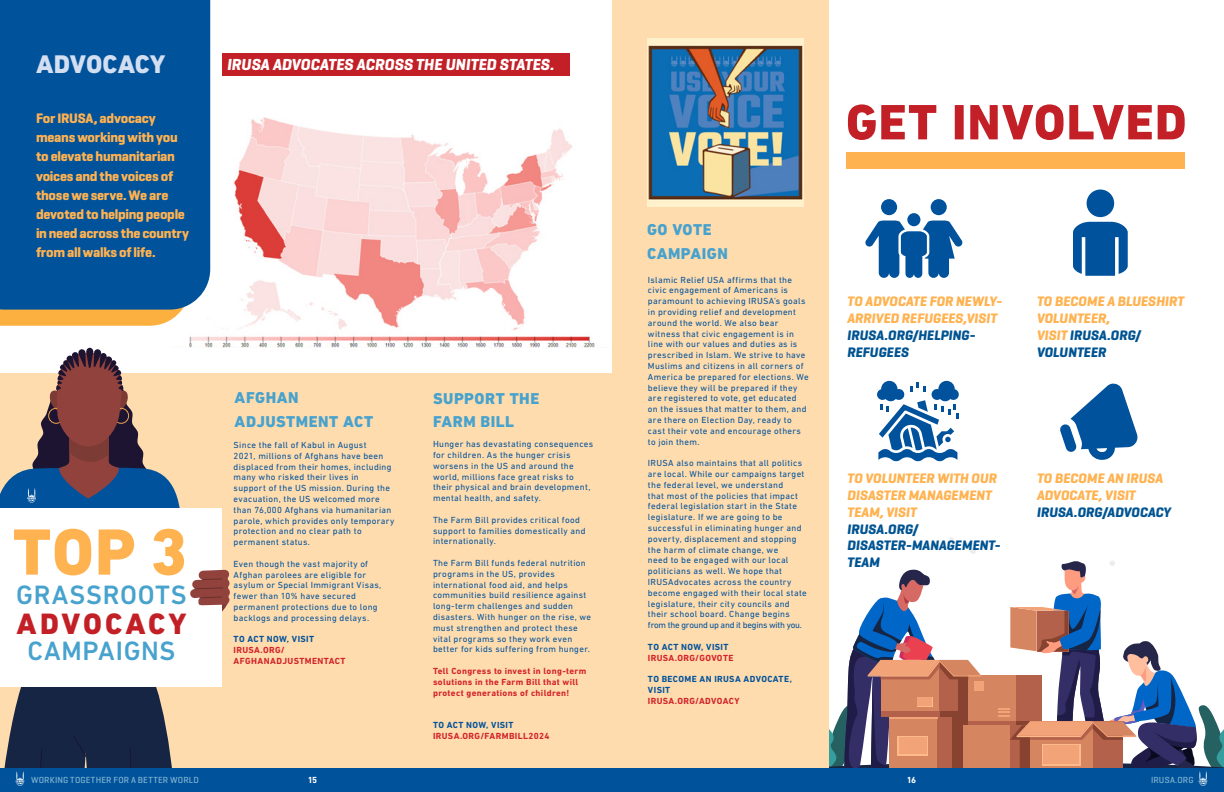
<style>
.page{position:relative;width:1224px;height:792px;background:#fff}
.page>*{position:absolute;margin:0;border:0;box-sizing:border-box;transform-origin:0 0}
.t1{font:800 66.4px "DIN Next LT Pro";color:#ffb250}
.t2{font:800 50.5px "DIN Next LT Pro";letter-spacing:.02em;color:#c22026}
.t3{font:800 30px "DIN Next LT Pro";letter-spacing:.1em;color:#c22026}
.t4{font:500 27px "DIN Next LT Pro";letter-spacing:.025em;color:#47a2cd}
.t5{font:800 26px "DIN Next LT Pro";color:#d4def1}
.t6{font:italic 700 16.3px "Geogrotesque";letter-spacing:-.005em;color:#fff}
.t7{font:800 16px/23.5px "DIN Next LT Pro";letter-spacing:.03em;color:#47a2cd}
.t8{font:italic 700 14px/16.8px "Geogrotesque";color:#ffb250}
.t9{font:700 14px/19.2px "Geogrotesque";letter-spacing:-.02em;color:#ffb250}
.t10{font:italic 700 14px/16.8px "Geogrotesque";letter-spacing:-.005em;color:#005492}
.t11{font:9px/10.8px "DIN Next LT Pro";letter-spacing:.035em;color:#00529b}
.t12{font:700 9px/10.8px "DIN Next LT Pro";letter-spacing:.04em;color:#d2232a}
.t13{font:700 9px/10.8px "DIN Next LT Pro";letter-spacing:.045em;color:#00529b}
.t14{font:500 9px "Geogrotesque";letter-spacing:.02em;color:#81b4d1}
.t15{font:700 9px "DIN Next LT Pro";color:#fff}
.s1{color:#005492}
</style>
<div class="page">
<div style="left:0;top:373px;width:612px;height:405px;background:#ffdcae"></div>
<svg style="left:0;top:469px;width:180px;height:39px;fill:#00529c"></svg>
<div style="left:0;top:508px;width:221px;height:178px;background:#fff"></div>
<img style="left:189px;top:114px;width:406px;height:234px">
<svg style="left:0;top:310px;width:190px;height:16px;background:#fbb855"></svg>
<svg style="left:970px;top:548px;width:6px;height:6px"></svg>
<svg style="left:950px;top:537px;width:3px;height:4px"></svg>
<div style="left:612px;top:0;width:216px;height:778px;background:#ffdcae"></div>
<div style="left:222px;top:53px;width:347px;height:22px;background:#c22026"></div>
<div style="left:0;top:768px;width:1224px;height:24px;background:#00529b"></div>
<svg style="left:0;top:563px;width:230px;height:223px"></svg>
<svg style="left:828px;top:560px;width:396px;height:226px"></svg>
<div style="left:0;top:0;width:210px;height:310px;background:#00529b"></div>
<div style="left:1087px;top:190px;width:27px;height:27px;background:#00529c;border-radius:50%"></div>
<svg style="left:1073px;top:222px;width:55px;height:54px;background:#276cab"></svg>
<div style="left:881px;top:199px;width:16px;height:16px;background:#00529c;border-radius:50%"></div>
<div style="left:931px;top:199px;width:16px;height:16px;background:#00529c;border-radius:50%"></div>
<div style="left:907px;top:213px;width:13px;height:13px;background:#00529c;border-radius:50%"></div>
<svg style="left:865px;top:221px;width:98px;height:57px"></svg>
<svg style="left:877px;top:381px;width:82px;height:81px"></svg>
<svg style="left:1060px;top:383px;width:78px;height:77px"></svg>
<img style="left:647px;top:38px;width:156px;height:169px">
<div style="left:846px;top:152px;width:339px;height:16px;background:#ffb250"></div>
<svg style="left:27px;top:348px;width:122px;height:155px"></svg>
<h3 class="t5" style="left:36px;top:48px;width:131px">ADVOCACY</h3>
<h3 class="t9" style="left:36px;top:109px;width:154px">For IRUSA, advocacy means working with you to elevate humanitarian voices and the voices of those we serve. We are devoted to helping people in need across the country from all walks of life.</h3>
<h3 class="t6" style="left:227px;top:54px;width:329px">IRUSA ADVOCATES ACROSS THE UNITED STATES.</h3>
<h1 class="t1" style="left:13px;top:513px;width:176px">TOP 3</h1>
<h3 class="t4" style="left:16px;top:579px;width:172px">GRASSROOTS</h3>
<h3 class="t3" style="left:16px;top:606px;width:172px">ADVOCACY</h3>
<h3 class="t4" style="left:28px;top:635px;width:149px">CAMPAIGNS</h3>
<h3 class="t7" style="left:235px;top:386px;width:140px">AFGHAN<br>ADJUSTMENT ACT</h3>
<h3 class="t7" style="left:433px;top:386px;width:108px">SUPPORT THE<br>FARM BILL</h3>
<p class="t11" style="left:234px;top:439px;width:162px">Since the fall of Kabul in August<br>2021, millions of Afghans have been displaced from their homes, including many who risked their lives in<br>support of the US mission. During the evacuation, the US welcomed more than 76,000 Afghans via humanitarian parole, which provides only temporary protection and no clear path to permanent status.</p>
<p class="t11" style="left:234px;top:558px;width:149px">Even though the vast majority of<br>Afghan parolees are eligible for asylum or Special Immigrant Visas, fewer than 10% have secured permanent protections due to long backlogs and processing delays.</p>
<p class="t13" style="left:234px;top:634px;width:82px">TO ACT NOW, VISIT</p>
<p class="t12" style="left:234px;top:645px;width:114px">IRUSA.ORG/<br>AFGHANADJUSTMENTACT</p>
<p class="t11" style="left:433px;top:439px;width:162px">Hunger has devastating consequences for children. As the hunger crisis worsens in the US and around the world, millions face great risks to their physical and brain development, mental health, and safety.</p>
<p class="t11" style="left:433px;top:514px;width:154px">The Farm Bill provides critical food support to families domestically and internationally.</p>
<p class="t11" style="left:433px;top:557px;width:160px">The Farm Bill funds federal nutrition programs in the US, provides international food aid, and helps communities build resilience against long-term challenges and sudden disasters. With hunger on the rise, we must strengthen and protect these vital programs so they work even better for kids suffering from hunger.</p>
<p class="t12" style="left:433px;top:666px;width:155px">Tell Congress to invest in long-term solutions in the Farm Bill that will protect generations of children!</p>
<p class="t13" style="left:433px;top:720px;width:82px">TO ACT NOW, VISIT</p>
<p class="t12" style="left:433px;top:730px;width:118px">IRUSA.ORG/FARMBILL2024</p>
<h3 class="t7" style="left:647px;top:218px;width:82px">GO VOTE<br>CAMPAIGN</h3>
<p class="t11" style="left:648px;top:274px;width:162px">Islamic Relief USA affirms that the civic engagement of Americans is paramount to achieving IRUSA’s goals in providing relief and development around the world. We also bear witness that civic engagement is in line with our values and duties as is prescribed in Islam. We strive to have Muslims and citizens in all corners of America be prepared for elections. We believe they will be prepared if they are registered to vote, get educated on the issues that matter to them, and are there on Election Day, ready to cast their vote and encourage others to join them.</p>
<p class="t11" style="left:648px;top:458px;width:160px">IRUSA also maintains that all politics are local. While our campaigns target the federal level, we understand<br>that most of the policies that impact federal legislation start in the State legislature. If we are going to be successful in eliminating hunger and poverty, displacement and stopping the harm of climate change, we<br>need to be engaged with our local politicians as well. We hope that IRUSAdvocates across the country become engaged with their local state legislature, their city councils and their school board. Change begins from the ground up and it begins with you.</p>
<p class="t13" style="left:648px;top:641px;width:82px">TO ACT NOW, VISIT</p>
<p class="t12" style="left:648px;top:652px;width:87px">IRUSA.ORG/GOVOTE</p>
<p class="t13" style="left:648px;top:674px;width:145px">TO BECOME AN IRUSA ADVOCATE,<br>VISIT</p>
<p class="t12" style="left:648px;top:695px;width:93px">IRUSA.ORG/ADVOACY</p>
<h2 class="t2" style="left:846px;top:92px;width:342px">GET INVOLVED</h2>
<h3 class="t8" style="left:848px;top:293px;width:156px">TO ADVOCATE FOR NEWLY-<br>ARRIVED REFUGEES,VISIT</h3>
<h3 class="t10" style="left:848px;top:327px;width:130px">IRUSA.ORG/HELPING-<br>REFUGEES</h3>
<h3 class="t8" style="left:1037px;top:293px;width:149px">TO BECOME A BLUESHIRT<br>VOLUNTEER,<br>VISIT <span class="s1">IRUSA.ORG/<br>VOLUNTEER</span></h3>
<h3 class="t8" style="left:848px;top:470px;width:151px">TO VOLUNTEER WITH OUR<br>DISASTER MANAGEMENT<br>TEAM, VISIT</h3>
<h3 class="t10" style="left:848px;top:520px;width:155px">IRUSA.ORG/<br>DISASTER-MANAGEMENT-<br>TEAM</h3>
<h3 class="t8" style="left:1037px;top:470px;width:128px">TO BECOME AN IRUSA<br>ADVOCATE, VISIT</h3>
<h3 class="t10" style="left:1037px;top:504px;width:136px">IRUSA.ORG/ADVOCACY</h3>
<p class="t14" style="left:31px;top:774px;width:169px">WORKING TOGETHER FOR A BETTER WORLD</p>
<p class="t14" style="left:1151px;top:774px;width:44px">IRUSA.ORG</p>
<p class="t15" style="left:308px;top:774px;width:11px">15</p>
<p class="t15" style="left:907px;top:774px;width:11px">16</p>
</div>
